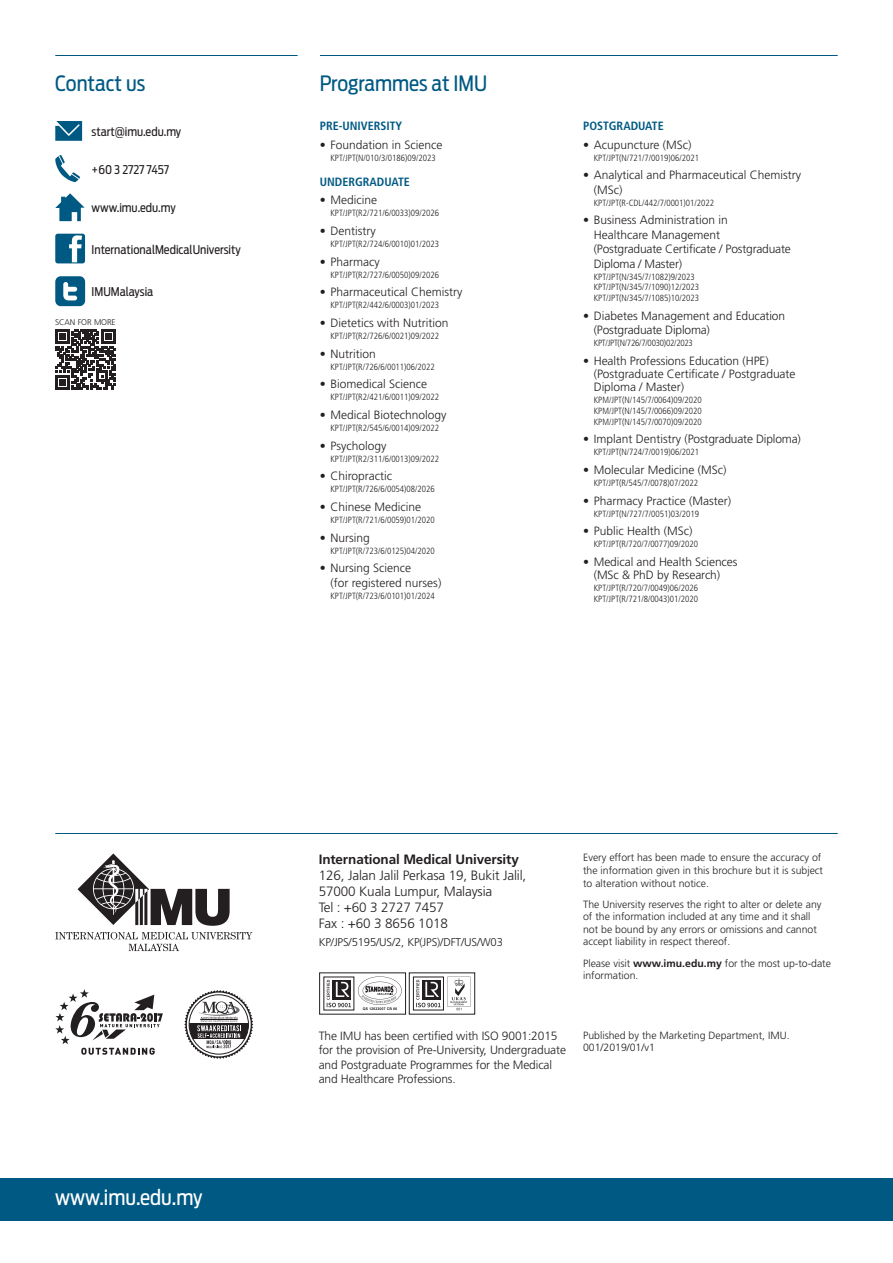
<style>
.page{position:relative;width:893px;height:1263px;background:#fff}
.page>*{position:absolute;margin:0;border:0;box-sizing:border-box;transform-origin:0 0}
.t1{font:21px "Antenna Cond";color:#005983}
.t2{font:21px "Antenna Cond";color:#fff}
.t3{font:300 13.5px/16.2px "Frutiger LT Std";letter-spacing:-.01em;color:#231f20}
.t4{font:700 13.5px "Frutiger LT Std";letter-spacing:-.01em;color:#231f20}
.t5{font:300 12px/14.4px "Frutiger LT Std";color:#231f20}
.t6{font:12px "Antenna Cond";color:#231f20}
.t7{font:700 condensed 12px "Frutiger LT Std";color:#005983}
.t8{font:300 11.25px "Frutiger LT Std";letter-spacing:-.01em;color:#231f20}
.t9{font:300 10.5px/12.6px "Frutiger LT Std";color:#231f20}
.t10{font:300 condensed 9px/10.8px "Frutiger LT Std";color:#231f20}
.t11{font:300 condensed 9px "Frutiger LT Std";letter-spacing:-.025em;color:#231f20}
.t12{font:300 8.25px "Frutiger LT Std";letter-spacing:-.02em;color:#231f20}
.s1{font-weight:700}
</style>
<div class="page">
<div style="left:0;top:1178px;width:893px;height:42px;background:#005983"></div>
<hr style="left:55px;top:833px;width:783px;height:1px;background:#005983">
<hr style="left:320px;top:55px;width:518px;height:1px;background:#005983">
<hr style="left:55px;top:55px;width:243px;height:1px;background:#005983">
<svg style="left:55px;top:155px;width:25px;height:27px"></svg>
<svg style="left:55px;top:193px;width:30px;height:28px"></svg>
<svg style="left:55px;top:121px;width:27px;height:20px"></svg>
<div style="left:55px;top:234px;width:30px;height:29px;background:#005983;border-radius:3px"></div>
<svg style="left:69px;top:235px;width:13px;height:27px"></svg>
<div style="left:55px;top:276px;width:30px;height:30px;background:#005983;border-radius:5px"></div>
<svg style="left:63px;top:282px;width:14px;height:18px"></svg>
<svg style="left:55px;top:329px;width:61px;height:61px"></svg>
<svg style="left:55px;top:989px;width:108px;height:66px"></svg>
<svg style="left:184px;top:990px;width:69px;height:69px"></svg>
<svg style="left:55px;top:932px;width:197px;height:19px"></svg>
<svg style="left:78px;top:853px;width:152px;height:73px"></svg>
<div style="left:319px;top:972px;width:87px;height:42px;border:1px solid #231f20"></div>
<div style="left:409px;top:972px;width:66px;height:42px;border:1px solid #231f20"></div>
<svg style="left:326px;top:979px;width:25px;height:29px"></svg>
<svg style="left:327px;top:980px;width:24px;height:27px"></svg>
<svg style="left:358px;top:976px;width:44px;height:34px"></svg>
<svg style="left:416px;top:979px;width:25px;height:29px"></svg>
<div style="left:413px;top:977px;width:31px;height:33px;border:1px solid #231f20"></div>
<svg style="left:416px;top:980px;width:25px;height:27px"></svg>
<svg style="left:447px;top:977px;width:23px;height:33px"></svg>
<p class="t1" style="left:55px;top:71px;width:91px">Contact us</p>
<p class="t6" style="left:92px;top:124px;width:91px">start@imu.edu.my</p>
<p class="t6" style="left:92px;top:162px;width:79px">+60 3 2727 7457</p>
<p class="t6" style="left:92px;top:201px;width:86px">www.imu.edu.my</p>
<p class="t6" style="left:92px;top:242px;width:151px">InternationalMedicalUniversity</p>
<p class="t6" style="left:92px;top:285px;width:63px">IMUMalaysia</p>
<p class="t12" style="left:55px;top:318px;width:62px">SCAN FOR MORE</p>
<p class="t1" style="left:320px;top:71px;width:169px">Programmes at IMU</p>
<p class="t7" style="left:320px;top:119px;width:84px">PRE-UNIVERSITY</p>
<p class="t5" style="left:320px;top:137px;width:124px">• Foundation in Science</p>
<p class="t10" style="left:330px;top:152px;width:107px">KPT/JPT(N/010/3/0186)09/2023</p>
<p class="t7" style="left:320px;top:174px;width:92px">UNDERGRADUATE</p>
<p class="t5" style="left:320px;top:193px;width:59px">• Medicine</p>
<p class="t10" style="left:330px;top:208px;width:110px">KPT/JPT(R2/721/6/0033)09/2026</p>
<p class="t5" style="left:320px;top:224px;width:57px">• Dentistry</p>
<p class="t10" style="left:330px;top:239px;width:110px">KPT/JPT(R2/724/6/0010)01/2023</p>
<p class="t5" style="left:320px;top:254px;width:61px">• Pharmacy</p>
<p class="t10" style="left:330px;top:269px;width:110px">KPT/JPT(R2/727/6/0050)09/2026</p>
<p class="t5" style="left:320px;top:285px;width:144px">• Pharmaceutical Chemistry</p>
<p class="t10" style="left:330px;top:300px;width:110px">KPT/JPT(R2/442/6/0003)01/2023</p>
<p class="t5" style="left:320px;top:316px;width:130px">• Dietetics with Nutrition</p>
<p class="t10" style="left:330px;top:331px;width:110px">KPT/JPT(R2/726/6/0021)09/2022</p>
<p class="t5" style="left:320px;top:346px;width:57px">• Nutrition</p>
<p class="t10" style="left:330px;top:361px;width:106px">KPT/JPT(R/726/6/0011)06/2022</p>
<p class="t5" style="left:320px;top:377px;width:109px">• Biomedical Science</p>
<p class="t10" style="left:330px;top:392px;width:110px">KPT/JPT(R2/421/6/0011)09/2022</p>
<p class="t5" style="left:320px;top:408px;width:128px">• Medical Biotechnology</p>
<p class="t10" style="left:330px;top:422px;width:110px">KPT/JPT(R2/545/6/0014)09/2022</p>
<p class="t5" style="left:320px;top:438px;width:68px">• Psychology</p>
<p class="t10" style="left:330px;top:453px;width:110px">KPT/JPT(R2/311/6/0013)09/2022</p>
<p class="t5" style="left:320px;top:469px;width:74px">• Chiropractic</p>
<p class="t10" style="left:330px;top:484px;width:106px">KPT/JPT(R/726/6/0054)08/2026</p>
<p class="t5" style="left:320px;top:500px;width:103px">• Chinese Medicine</p>
<p class="t10" style="left:330px;top:514px;width:106px">KPT/JPT(R/721/6/0059)01/2020</p>
<p class="t5" style="left:320px;top:530px;width:51px">• Nursing</p>
<p class="t10" style="left:330px;top:545px;width:106px">KPT/JPT(R/723/6/0125)04/2020</p>
<p class="t5" style="left:330px;top:561px;width:112px;text-indent:-11px">• Nursing Science<br>(for registered nurses)</p>
<p class="t10" style="left:330px;top:590px;width:106px">KPT/JPT(R/723/6/0101)01/2024</p>
<p class="t7" style="left:583px;top:119px;width:82px">POSTGRADUATE</p>
<p class="t5" style="left:583px;top:137px;width:110px">• Acupuncture (MSc)</p>
<p class="t10" style="left:594px;top:152px;width:107px">KPT/JPT(N/721/7/0019)06/2021</p>
<p class="t5" style="left:594px;top:168px;width:209px;text-indent:-11px">• Analytical and Pharmaceutical Chemistry (MSc)</p>
<p class="t10" style="left:594px;top:197px;width:122px">KPT/JPT(R-CDL/442/7/0001)01/2022</p>
<p class="t5" style="left:594px;top:213px;width:199px;text-indent:-11px">• Business Administration in<br>Healthcare Management (Postgraduate Certificate / Postgraduate<br>Diploma / Master)</p>
<p class="t10" style="left:594px;top:271px;width:102px">KPT/JPT(N/345/7/1082)9/2023</p>
<p class="t10" style="left:594px;top:282px;width:107px">KPT/JPT(N/345/7/1090)12/2023</p>
<p class="t10" style="left:594px;top:293px;width:107px">KPT/JPT(N/345/7/1085)10/2023</p>
<p class="t5" style="left:594px;top:309px;width:193px;text-indent:-11px">• Diabetes Management and Education (Postgraduate Diploma)</p>
<p class="t11" style="left:594px;top:338px;width:101px">KPT/JPT(N/726/7/0030)02/2023</p>
<p class="t5" style="left:594px;top:354px;width:203px;line-height:13px;text-indent:-11px">• Health Professions Education (HPE) (Postgraduate Certificate / Postgraduate<br>Diploma / Master)</p>
<p class="t10" style="left:594px;top:395px;width:110px">KPM/JPT(N/145/7/0064)09/2020</p>
<p class="t10" style="left:594px;top:405px;width:110px">KPM/JPT(N/145/7/0066)09/2020</p>
<p class="t10" style="left:594px;top:416px;width:110px">KPM/JPT(N/145/7/0070)09/2020</p>
<p class="t5" style="left:583px;top:432px;width:219px">• Implant Dentistry (Postgraduate Diploma)</p>
<p class="t10" style="left:594px;top:447px;width:107px">KPT/JPT(N/724/7/0019)06/2021</p>
<p class="t5" style="left:583px;top:463px;width:145px">• Molecular Medicine (MSc)</p>
<p class="t10" style="left:594px;top:477px;width:106px">KPT/JPT(R/545/7/0078)07/2022</p>
<p class="t5" style="left:583px;top:493px;width:149px">• Pharmacy Practice (Master)</p>
<p class="t10" style="left:594px;top:508px;width:107px">KPT/JPT(N/727/7/0051)03/2019</p>
<p class="t5" style="left:583px;top:524px;width:111px">• Public Health (MSc)</p>
<p class="t10" style="left:594px;top:539px;width:106px">KPT/JPT(R/720/7/0077)09/2020</p>
<p class="t5" style="left:583px;top:555px;width:156px;line-height:13px;text-align:center">• Medical and Health Sciences (MSc &amp; PhD by Research)</p>
<p class="t10" style="left:594px;top:582px;width:106px">KPT/JPT(R/720/7/0049)06/2026<br>KPT/JPT(R/721/8/0043)01/2020</p>
<p class="t2" style="left:55px;top:1185px;width:149px">www.imu.edu.my</p>
<p class="t4" style="left:319px;top:851px;width:202px">International Medical University</p>
<p class="t3" style="left:319px;top:867px;width:209px">126, Jalan Jalil Perkasa 19, Bukit Jalil,<br>57000 Kuala Lumpur, Malaysia</p>
<p class="t3" style="left:319px;top:900px;width:127px">Tel : +60 3 2727 7457</p>
<p class="t3" style="left:319px;top:916px;width:131px">Fax : +60 3 8656 1018</p>
<p class="t8" style="left:319px;top:935px;width:186px">KP/JPS/5195/US/2, KP(JPS)/DFT/US/W03</p>
<p class="t9" style="left:583px;top:851px;width:241px">Every effort has been made to ensure the accuracy of the information given in this brochure but it is subject to alteration without notice.</p>
<p class="t9" style="left:583px;top:898px;width:240px">The University reserves the right to alter or delete any of the information included at any time and it shall not be bound by any errors or omissions and cannot accept liability in respect thereof.</p>
<p class="t9" style="left:583px;top:957px;width:249px">Please visit <span class="s1">www.imu.edu.my</span> for the most up-to-date information.</p>
<p class="t5" style="left:319px;top:1029px;width:249px">The IMU has been certified with ISO 9001:2015 for the provision of Pre-University, Undergraduate</p>
<p class="t5" style="left:319px;top:1057px;width:235px">and Postgraduate Programmes for the Medical</p>
<p class="t5" style="left:319px;top:1072px;width:139px">and Healthcare Professions.</p>
<p class="t9" style="left:583px;top:1029px;width:208px">Published by the Marketing Department, IMU.<br>001/2019/01/v1</p>
</div>
